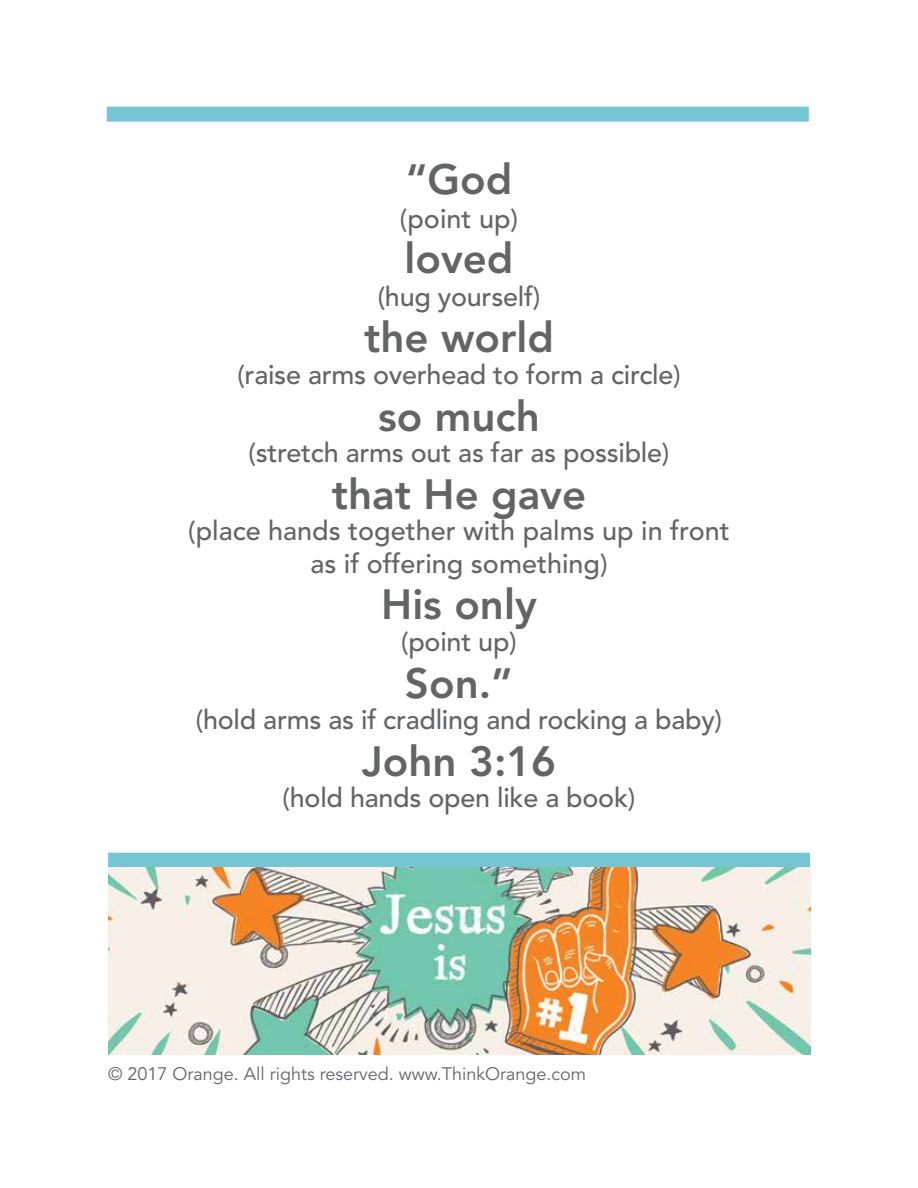
<style>
.page{position:relative;width:918px;height:1188px;background:#fff}
.page>*{position:absolute;margin:0;border:0;box-sizing:border-box;transform-origin:0 0}
.t1{font:800 42px/78.6px "Avenir LT Std";color:#636466;text-align:center}
.t2{font:500 27px/33px "Avenir LT Std";letter-spacing:-.01em;color:#636466;text-align:center}
.t3{font:18px "Avenir LT Std";color:#636466}
</style>
<div class="page">
<div style="left:108px;top:853px;width:702px;height:15px;background:#76c5d5"></div>
<img style="left:108px;top:868px;width:702px;height:186px">
<div style="left:107px;top:107px;width:702px;height:15px;background:#76c5d5"></div>
<h1 class="t1" style="left:332px;top:141px;width:256px">“God<br>loved<br>the world<br>so much<br>that He gave</h1>
<p class="t2" style="left:400px;top:203px;width:120px">(point up)</p>
<p class="t2" style="left:378px;top:281px;width:164px">(hug yourself)</p>
<p class="t2" style="left:237px;top:359px;width:445px">(raise arms overhead to form a circle)</p>
<p class="t2" style="left:249px;top:437px;width:422px">(stretch arms out as far as possible)</p>
<p class="t2" style="left:188px;top:515px;width:543px">(place hands together with palms up in front as if offering something)</p>
<h1 class="t1" style="left:362px;top:565px;width:196px">His only<br>Son.”<br>John 3:16</h1>
<p class="t2" style="left:401px;top:626px;width:117px">(point up)</p>
<p class="t2" style="left:196px;top:704px;width:528px">(hold arms as if cradling and rocking a baby)</p>
<p class="t2" style="left:283px;top:782px;width:354px">(hold hands open like a book)</p>
<p class="t3" style="left:108px;top:1063px;width:480px">© 2017 Orange. All rights reserved. www.ThinkOrange.com</p>
</div>
